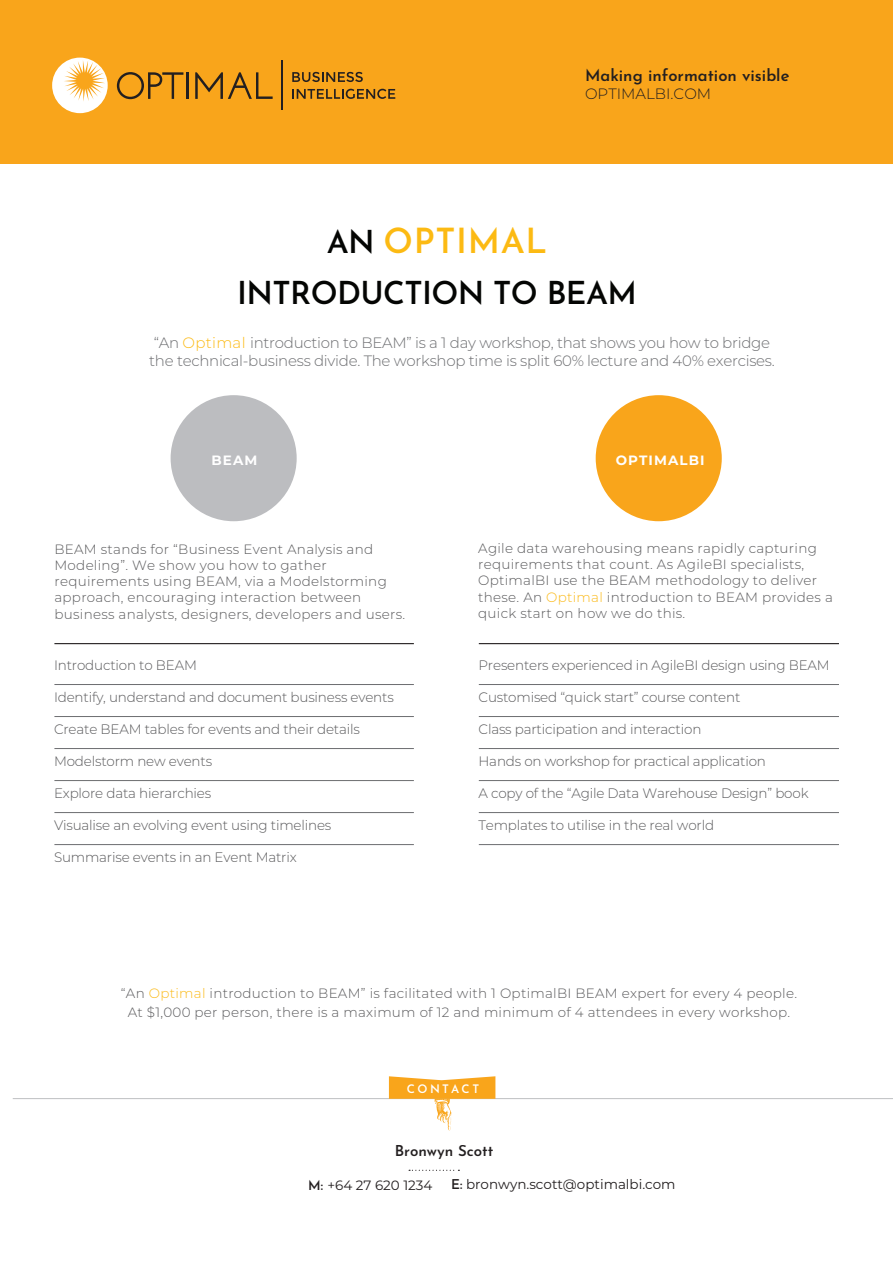
<style>
.page{position:relative;width:893px;height:1263px;background:#fff}
.page>*{position:absolute;margin:0;border:0;box-sizing:border-box;transform-origin:0 0}
.t1{font:600 34.5px "Josefin Sans";letter-spacing:.02em;color:#fcba13}
.t2{font:600 31.5px "Josefin Sans";letter-spacing:-.02em;color:#040503}
.t3{font:600 16.5px "Josefin Sans";color:#231f20}
.t4{font:300 15px/18px "Montserrat";letter-spacing:-.02em;color:#6c6d70;text-align:center}
.t5{font:300 15px "Montserrat";color:#231f20}
.t6{font:600 15px "Josefin Sans";color:#231f20}
.t7{font:300 13.65px "Montserrat";letter-spacing:-.015em;color:#59595b}
.t8{font:300 13.5px/16.2px "Montserrat";letter-spacing:.02em;color:#59595b}
.t9{font:13.5px "Montserrat";color:#231f20}
.t10{font:700 13.5px "Montserrat";letter-spacing:.08em;color:#fff}
.t11{font:600 11.7px "Josefin Sans";letter-spacing:.205em;color:#fff}
.s1{font-size:31.5px;color:#040503}
.s2{color:#fcba13}
.s3{color:#fbb917}
.s4{color:#fbba18}
.s5{font-family:"Josefin Sans";font-weight:600}
</style>
<div class="page">
<div style="left:0;top:0;width:893px;height:163px;background:#f9a51b"></div>
<svg style="left:409px;top:1170px;width:50px;height:1px"></svg>
<hr style="left:13px;top:1098px;width:880px;height:1px;background:#bebfc2">
<svg style="left:389px;top:1076px;width:106px;height:54px"></svg>
<hr style="left:54px;top:643px;width:360px;height:1px;background:#231f20">
<hr style="left:54px;top:684px;width:360px;height:1px;background:#6c6d70">
<hr style="left:54px;top:716px;width:360px;height:1px;background:#6c6d70">
<hr style="left:54px;top:748px;width:360px;height:1px;background:#6c6d70">
<hr style="left:54px;top:780px;width:360px;height:1px;background:#6c6d70">
<hr style="left:54px;top:812px;width:360px;height:1px;background:#6c6d70">
<hr style="left:54px;top:844px;width:360px;height:1px;background:#6c6d70">
<hr style="left:479px;top:643px;width:360px;height:1px;background:#231f20">
<hr style="left:479px;top:684px;width:360px;height:1px;background:#6c6d70">
<hr style="left:479px;top:716px;width:360px;height:1px;background:#6c6d70">
<hr style="left:479px;top:748px;width:360px;height:1px;background:#6c6d70">
<hr style="left:479px;top:780px;width:360px;height:1px;background:#6c6d70">
<hr style="left:479px;top:812px;width:360px;height:1px;background:#6c6d70">
<hr style="left:479px;top:844px;width:360px;height:1px;background:#6c6d70">
<div style="left:171px;top:395px;width:126px;height:126px;background:#bcbdc0;border-radius:50%"></div>
<div style="left:596px;top:395px;width:126px;height:126px;background:#f9a51b;border-radius:50%"></div>
<svg style="left:117px;top:72px;width:66px;height:27px"></svg>
<hr style="left:186px;top:72px;width:3px;height:27px;background:#231f20">
<svg style="left:195px;top:72px;width:78px;height:27px"></svg>
<svg style="left:292px;top:72px;width:71px;height:10px"></svg>
<svg style="left:292px;top:89px;width:103px;height:10px"></svg>
<hr style="left:282px;top:61px;width:1px;height:49px;background:#231f20">
<svg style="left:52px;top:58px;width:56px;height:56px"></svg>
<p class="t3" style="left:585px;top:61px;width:206px">Making information visible</p>
<p class="t5" style="left:585px;top:83px;width:128px">OPTIMALBI.COM</p>
<h1 class="t1" style="left:327px;top:211px;width:222px"><span class="s1">AN</span> OPTIMAL</h1>
<h2 class="t2" style="left:237px;top:266px;width:401px">INTRODUCTION TO BEAM</h2>
<p class="t4" style="left:149px;top:333px;width:627px">“An <span class="s2">Optimal</span> introduction to BEAM” is a 1 day workshop, that shows you how to bridge the technical-business divide. The workshop time is split 60% lecture and 40% exercises.</p>
<p class="t10" style="left:211px;top:450px;width:47px">BEAM</p>
<p class="t10" style="left:616px;top:450px;width:90px">OPTIMALBI</p>
<p class="t8" style="left:54px;top:540px;width:352px">BEAM stands for “Business Event Analysis and Modeling”. We show you how to gather requirements using BEAM, via a Modelstorming approach, encouraging interaction between business analysts, designers, developers and users.</p>
<p class="t7" style="left:54px;top:655px;width:144px">Introduction to BEAM</p>
<p class="t7" style="left:54px;top:687px;width:341px">Identify, understand and document business events</p>
<p class="t7" style="left:54px;top:719px;width:307px">Create BEAM tables for events and their details</p>
<p class="t7" style="left:54px;top:751px;width:160px">Modelstorm new events</p>
<p class="t7" style="left:54px;top:783px;width:159px">Explore data hierarchies</p>
<p class="t7" style="left:54px;top:815px;width:279px">Visualise an evolving event using timelines</p>
<p class="t7" style="left:54px;top:847px;width:244px">Summarise events in an Event Matrix</p>
<p class="t8" style="left:478px;top:540px;width:356px">Agile data warehousing means rapidly capturing requirements that count. As AgileBI specialists, OptimalBI use the BEAM methodology to deliver these. An <span class="s3">Optimal</span> introduction to BEAM provides a quick start on how we do this.</p>
<p class="t7" style="left:478px;top:655px;width:353px">Presenters experienced in AgileBI design using BEAM</p>
<p class="t7" style="left:478px;top:687px;width:263px">Customised “quick start” course content</p>
<p class="t7" style="left:478px;top:719px;width:224px">Class participation and interaction</p>
<p class="t7" style="left:478px;top:751px;width:289px">Hands on workshop for practical application</p>
<p class="t7" style="left:478px;top:783px;width:332px">A copy of the “Agile Data Warehouse Design” book</p>
<p class="t7" style="left:478px;top:815px;width:237px">Templates to utilise in the real world</p>
<p class="t8" style="left:121px;top:983px;width:678px;line-height:19.5px;text-align:center">“An <span class="s4">Optimal</span> introduction to BEAM” is facilitated with 1 OptimalBI BEAM expert for every 4 people.<br>At $1,000 per person, there is a maximum of 12 and minimum of 4 attendees in every workshop.</p>
<p class="t11" style="left:407px;top:1078px;width:74px">CONTACT</p>
<p class="t6" style="left:395px;top:1138px;width:100px">Bronwyn Scott</p>
<p class="t9" style="left:308px;top:1176px;width:126px"><span class="s5">M:</span> +64 27 620 1234</p>
<p class="t9" style="left:451px;top:1175px;width:226px"><span class="s5">E:</span> bronwyn.scott@optimalbi.com</p>
</div>
